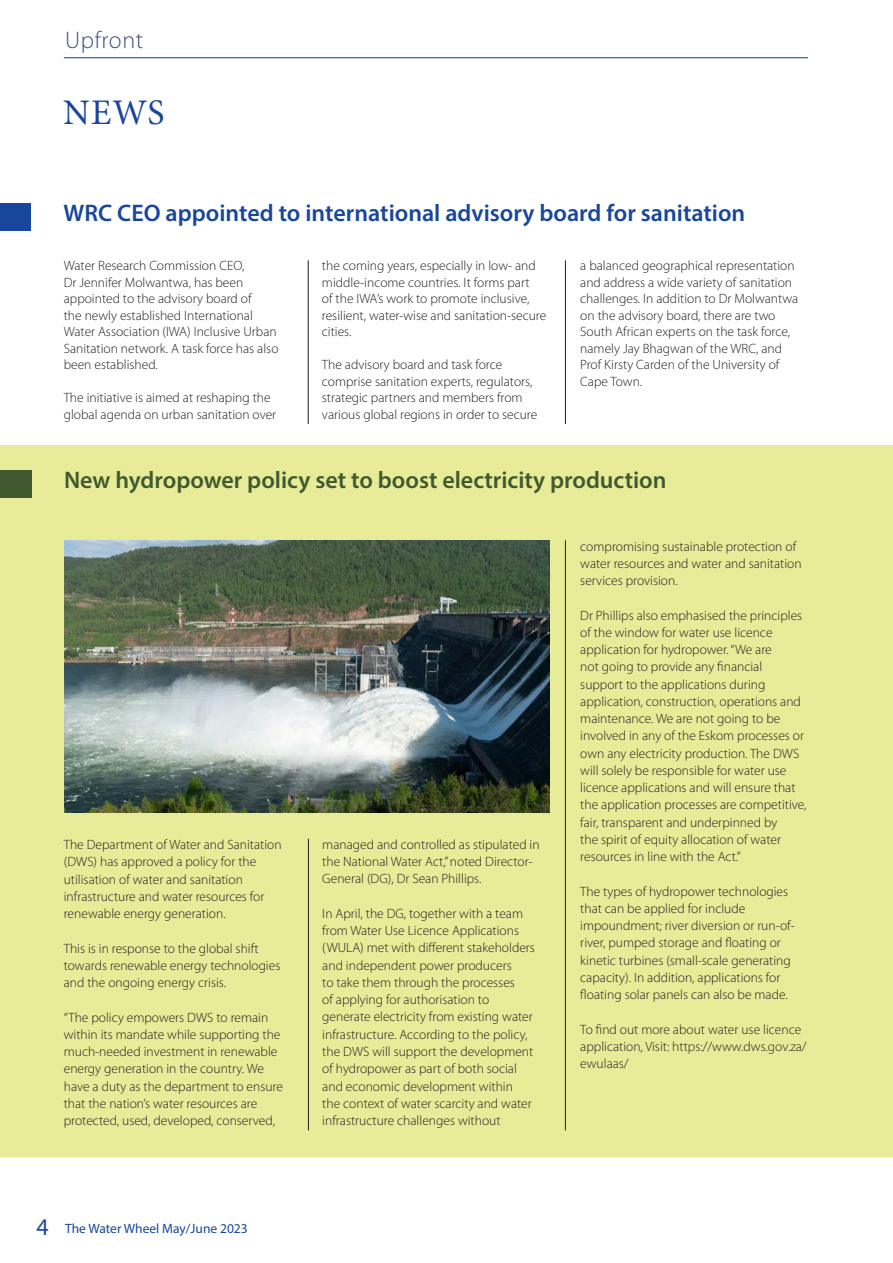
<style>
.page{position:relative;width:893px;height:1263px;background:#fff}
.page>*{position:absolute;margin:0;border:0;box-sizing:border-box;transform-origin:0 0}
.NEW_top_bar_header{font:36px "Minion Pro";color:#18469d}
.Main_heading{font:600 24px "Myriad Pro";color:#18469d}
.Main_heading-2{font:600 24px "Myriad Pro";color:#41592e}
.Top_bar_heading{font:300 24px "Myriad Pro";letter-spacing:.025em;color:#3f5080}
.New_body_text{font:300 13.5px/17.2px "Myriad Pro";color:#231f20}
.t1{font:13.5px "Myriad Pro";color:#18469d}
.s1{font-size:24px}
</style>
<div class="page">
<hr style="left:64px;top:57px;width:744px;height:1px;background:#18469d">
<div style="left:0;top:203px;width:31px;height:27px;background:#18469d"></div>
<hr style="left:308px;top:260px;width:1px;height:164px;background:#231f20">
<hr style="left:565px;top:260px;width:1px;height:164px;background:#231f20">
<div style="left:0;top:445px;width:893px;height:712px;background:#e8ec99"></div>
<div style="left:0;top:470px;width:31px;height:27px;background:#41592e"></div>
<hr style="left:308px;top:839px;width:1px;height:291px;background:#231f20">
<hr style="left:565px;top:540px;width:1px;height:590px;background:#231f20">
<img style="left:64px;top:540px;width:486px;height:272px">
<p class="Top_bar_heading" style="left:65px;top:25px;width:80px">Upfront</p>
<p class="NEW_top_bar_header" style="left:63px;top:89px;width:103px">NEWS</p>
<p class="Main_heading" style="left:64px;top:198px;width:683px">WRC CEO appointed to international advisory board for sanitation</p>
<p class="New_body_text" style="left:322px;top:258px;width:226px;line-height:16.5px">the coming years, especially in low- and middle-income countries. It forms part<br>of the IWA’s work to promote inclusive, resilient, water-wise and sanitation-secure cities.</p>
<p class="New_body_text" style="left:322px;top:356px;width:217px;line-height:16.5px">The advisory board and task force comprise sanitation experts, regulators, strategic partners and members from various global regions in order to secure</p>
<p class="New_body_text" style="left:64px;top:257px;width:216px;line-height:16.5px">Water Research Commission CEO,<br>Dr Jennifer Molwantwa, has been appointed to the advisory board of<br>the newly established International Water Association (IWA) Inclusive Urban Sanitation network. A task force has also been established.</p>
<p class="New_body_text" style="left:64px;top:389px;width:214px;line-height:16.5px">The initiative is aimed at reshaping the global agenda on urban sanitation over</p>
<p class="New_body_text" style="left:580px;top:257px;width:220px;line-height:16.5px">a balanced geographical representation and address a wide variety of sanitation challenges. In addition to Dr Molwantwa on the advisory board, there are two South African experts on the task force, namely Jay Bhagwan of the WRC, and Prof Kirsty Carden of the University of Cape Town.</p>
<p class="Main_heading-2" style="left:64px;top:464px;width:604px">New hydropower policy set to boost electricity production</p>
<p class="New_body_text" style="left:64px;top:836px;width:219px">The Department of Water and Sanitation (DWS) has approved a policy for the utilisation of water and sanitation infrastructure and water resources for renewable energy generation.</p>
<p class="New_body_text" style="left:64px;top:939px;width:218px">This is in response to the global shift towards renewable energy technologies and the ongoing energy crisis.</p>
<p class="New_body_text" style="left:64px;top:1008px;width:221px">“The policy empowers DWS to remain within its mandate while supporting the much-needed investment in renewable energy generation in the country. We have a duty as the department to ensure that the nation’s water resources are protected, used, developed, conserved,</p>
<p class="t1" style="left:37px;top:1220px;width:213px"><span class="s1">4</span> The Water Wheel May/June 2023</p>
<p class="New_body_text" style="left:322px;top:836px;width:219px">managed and controlled as stipulated in the National Water Act,” noted Director-<br>General (DG), Dr Sean Phillips.</p>
<p class="New_body_text" style="left:322px;top:905px;width:214px">In April, the DG, together with a team from Water Use Licence Applications (WULA) met with different stakeholders and independent power producers<br>to take them through the processes<br>of applying for authorisation to generate electricity from existing water infrastructure. According to the policy, the DWS will support the development of hydropower as part of both social and economic development within<br>the context of water scarcity and water infrastructure challenges without</p>
<p class="New_body_text" style="left:580px;top:537px;width:223px">compromising sustainable protection of water resources and water and sanitation services provision.</p>
<p class="New_body_text" style="left:580px;top:606px;width:228px">Dr Phillips also emphasised the principles of the window for water use licence application for hydropower. “We are<br>not going to provide any financial support to the applications during application, construction, operations and maintenance. We are not going to be involved in any of the Eskom processes or own any electricity production. The DWS will solely be responsible for water use licence applications and will ensure that the application processes are competitive, fair, transparent and underpinned by<br>the spirit of equity allocation of water resources in line with the Act.”</p>
<p class="New_body_text" style="left:580px;top:882px;width:216px">The types of hydropower technologies that can be applied for include impoundment; river diversion or run-of&shy;river, pumped storage and floating or kinetic turbines (small-scale generating capacity). In addition, applications for floating solar panels can also be made.</p>
<p class="New_body_text" style="left:580px;top:1020px;width:228px">To find out more about water use licence application, Visit: https://www.dws.gov.za/ ewulaas/</p>
</div>
